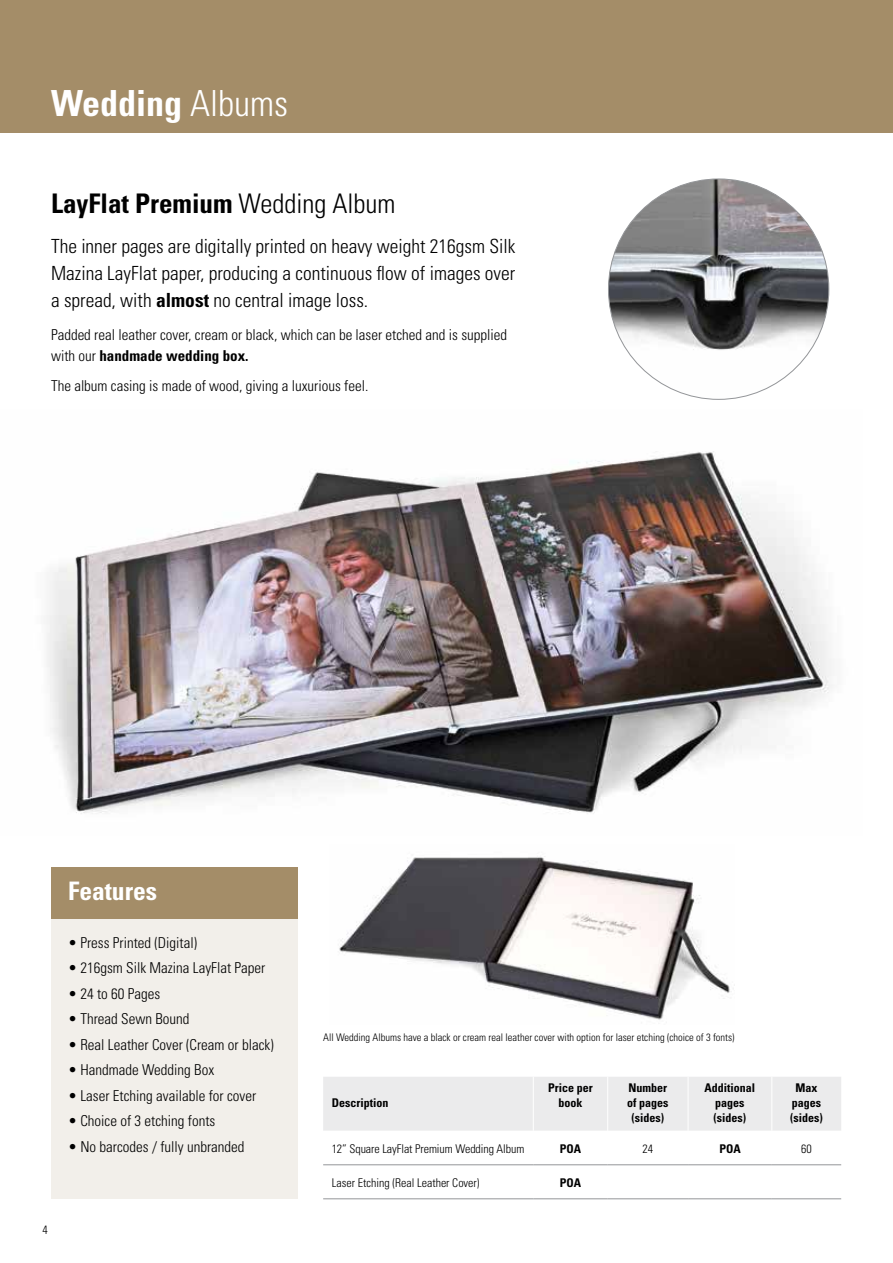
<style>
.page{position:relative;width:893px;height:1263px;background:#fff}
.page>*{position:absolute;margin:0;border:0;box-sizing:border-box;transform-origin:0 0}
.t1{font:700 condensed 36px "Univers";color:#fff}
.t2{font:700 condensed 27px "Univers";color:#000}
.t3{font:700 condensed 25.5px "Univers";color:#fff}
.t4{font:300 condensed 19.5px/27px "Univers";color:#000;text-align:justify}
.t5{font:300 condensed 15px/21px "Univers";color:#000}
.t6{font:700 condensed 12px/15px "Univers";color:#000;text-align:center}
.t7{font:300 condensed 12px "Univers";letter-spacing:-.005em;color:#000}
.t8{font:300 condensed 10.5px "Univers";color:#000}
.s1{font-weight:300}
.s2{font-weight:700}
</style>
<div class="page">
<div style="left:0;top:0;width:893px;height:133px;background:#a48d68"></div>
<img style="left:46px;top:451px;width:787px;height:363px">
<img style="left:339px;top:856px;width:396px;height:164px">
<div style="left:51px;top:919px;width:247px;height:280px;background:#f2efea"></div>
<div style="left:51px;top:867px;width:247px;height:52px;background:#a48d68"></div>
<img style="left:608px;top:179px;width:221px;height:220px;border-radius:110px">
<svg style="left:323px;top:1077px;width:518px;height:89px"></svg>
<hr style="left:323px;top:1164px;width:210px;height:1px;background:#939598">
<hr style="left:533px;top:1164px;width:75px;height:1px;background:#939598">
<hr style="left:608px;top:1164px;width:80px;height:1px;background:#939598">
<hr style="left:688px;top:1164px;width:84px;height:1px;background:#939598">
<hr style="left:772px;top:1164px;width:69px;height:1px;background:#939598">
<hr style="left:323px;top:1198px;width:210px;height:1px;background:#939598">
<hr style="left:533px;top:1198px;width:75px;height:1px;background:#939598">
<hr style="left:608px;top:1198px;width:80px;height:1px;background:#939598">
<hr style="left:688px;top:1198px;width:84px;height:1px;background:#939598">
<hr style="left:772px;top:1198px;width:69px;height:1px;background:#939598">
<hr style="left:533px;top:1077px;width:1px;height:54px;background:#fff">
<hr style="left:607px;top:1077px;width:1px;height:54px;background:#fff">
<hr style="left:688px;top:1077px;width:1px;height:54px;background:#fff">
<hr style="left:771px;top:1077px;width:1px;height:54px;background:#fff">
<h1 class="t1" style="left:51px;top:81px;width:239px">Wedding <span class="s1">Albums</span></h1>
<h2 class="t2" style="left:51px;top:187px;width:346px">LayFlat Premium <span class="s1">Wedding Album</span></h2>
<h3 class="t4" style="left:51px;top:232px;width:466px">The inner pages are digitally printed on heavy weight 216gsm Silk Mazina LayFlat paper, producing a continuous flow of images over a spread, with <span class="s2">almost</span> no central image loss.</h3>
<p class="t5" style="left:51px;top:325px;width:458px">Padded real leather cover, cream or black, which can be laser etched and is supplied with our <span class="s2">handmade wedding box.</span></p>
<p class="t5" style="left:51px;top:375px;width:319px">The album casing is made of wood, giving a luxurious feel.</p>
<h3 class="t3" style="left:68px;top:875px;width:91px">Features</h3>
<p class="t5" style="left:68px;top:932px;width:131px">• Press Printed (Digital)</p>
<p class="t5" style="left:68px;top:957px;width:199px">• 216gsm Silk Mazina LayFlat Paper</p>
<p class="t5" style="left:68px;top:983px;width:94px">• 24 to 60 Pages</p>
<p class="t5" style="left:68px;top:1008px;width:123px">• Thread Sewn Bound</p>
<p class="t5" style="left:68px;top:1034px;width:207px">• Real Leather Cover (Cream or black)</p>
<p class="t5" style="left:68px;top:1059px;width:148px">• Handmade Wedding Box</p>
<p class="t5" style="left:68px;top:1085px;width:190px">• Laser Etching available for cover</p>
<p class="t5" style="left:68px;top:1110px;width:149px">• Choice of 3 etching fonts</p>
<p class="t5" style="left:68px;top:1136px;width:178px">• No barcodes / fully unbranded</p>
<p class="t7" style="left:43px;top:1223px;width:7px">4</p>
<p class="t8" style="left:323px;top:1031px;width:413px">All Wedding Albums have a black or cream real leather cover with option for laser etching (choice of 3 fonts)</p>
<p class="t6" style="left:332px;top:1095px;width:58px">Description</p>
<p class="t6" style="left:548px;top:1080px;width:46px">Price per book</p>
<p class="t6" style="left:627px;top:1080px;width:43px">Number of pages (sides)</p>
<p class="t6" style="left:705px;top:1080px;width:52px">Additional pages (sides)</p>
<p class="t6" style="left:790px;top:1080px;width:34px">Max pages (sides)</p>
<p class="t7" style="left:332px;top:1141px;width:194px">12” Square LayFlat Premium Wedding Album</p>
<p class="t6" style="left:560px;top:1141px;width:23px">POA</p>
<p class="t7" style="left:643px;top:1141px;width:12px">24</p>
<p class="t6" style="left:719px;top:1141px;width:23px">POA</p>
<p class="t7" style="left:801px;top:1141px;width:12px">60</p>
<p class="t7" style="left:332px;top:1175px;width:149px">Laser Etching (Real Leather Cover)</p>
<p class="t6" style="left:560px;top:1175px;width:23px">POA</p>
</div>
